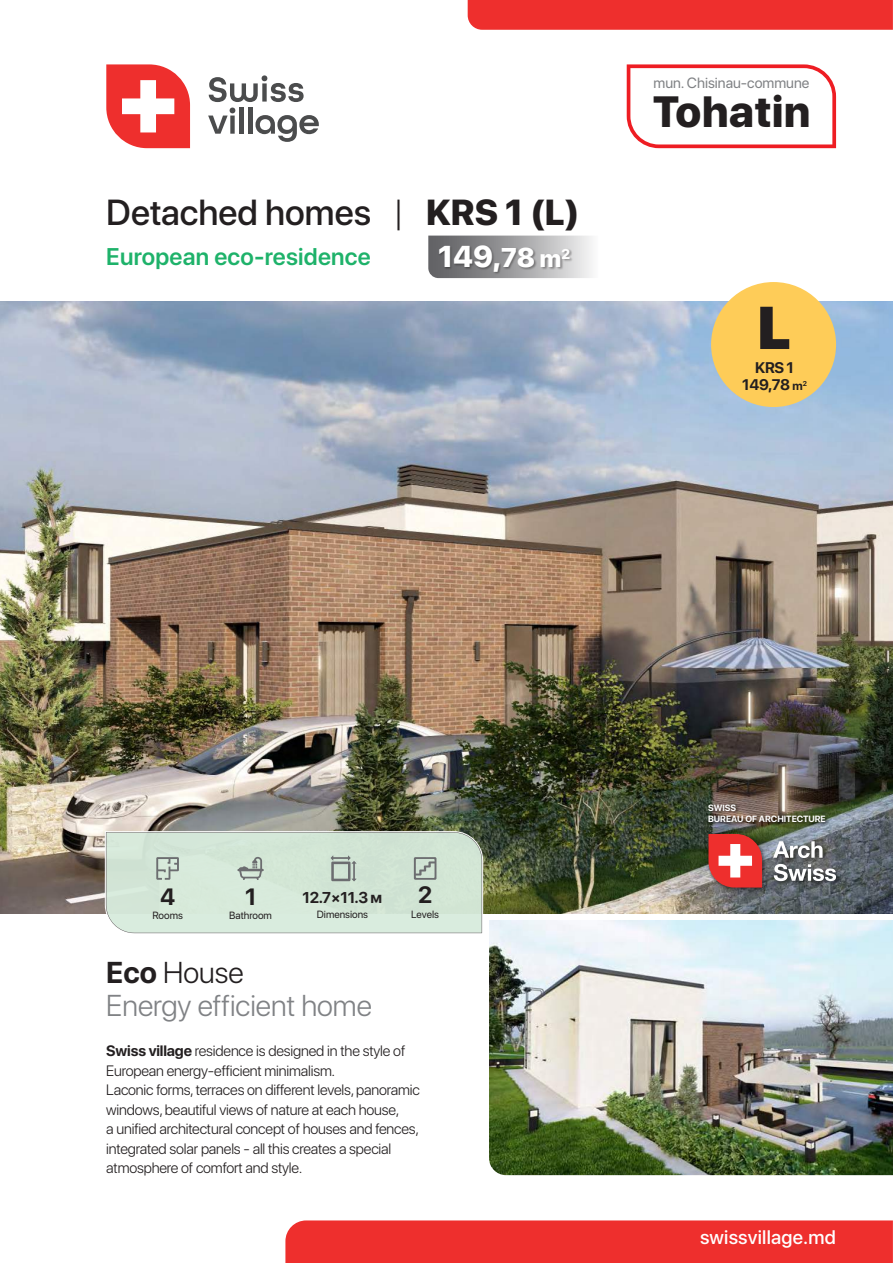
<style>
.page{position:relative;width:893px;height:1263px;background:#fff}
.page>*{position:absolute;margin:0;border:0;box-sizing:border-box;transform-origin:0 0}
.t1{font:900 60px "SF Pro Display";color:#231f20}
.t2{font:800 43.5px "SF Pro Display";letter-spacing:.015em;color:#231f20}
.t3{font:500 36px "SF Pro Display";color:#231f20}
.t4{font:300 30px/33px "SF Pro Display";color:#808285}
.t5{font:800 30px "SF Pro Display";color:#fff}
.t6{font:600 24px "SF Pro Display";letter-spacing:.01em;color:#1eb26a}
.t7{font:700 23.4px "SF Pro Display";color:#231f20}
.t8{font:500 19.5px "SF Pro Display";letter-spacing:.01em;color:#fff}
.t9{font:700 15.6px "SF Pro Display";color:#231f20}
.t10{font:700 15.3px/17.1px "SF Pro Display";letter-spacing:-.02em;color:#231f20;text-align:center}
.t11{font:300 15px/19.5px "SF Pro Display";letter-spacing:-.01em;color:#231f20}
.t12{font:14.7px "SF Pro Display";color:#808285}
.t13{font:10.35px "SF Pro Display";color:#231f20}
.t14{font:700 9px/10.8px "SF Pro Display";color:#fff}
.s1{font-weight:300}
.s2{font-weight:800}
.s3{font-size:27px}
.s4{font-size:24px}
.s5{font-size:12px}
.s6{font-weight:700;color:#231f20}
.s7{color:#231f20}
.s8{font-weight:700}
</style>
<div class="page">
<img style="left:0;top:301px;width:893px;height:613px">
<div style="left:711px;top:282px;width:125px;height:125px;background:#fecc58;border-radius:50%"></div>
<svg style="left:428px;top:236px;width:164px;height:42px"></svg>
<img style="left:436px;top:235px;width:138px;height:44px">
<svg style="left:105px;top:831px;width:378px;height:103px;background:#d1e2d4"></svg>
<div style="left:468px;top:0;width:425px;height:30px;background:#ee2f2d"></div>
<div style="left:285px;top:1220px;width:608px;height:43px;background:#ee2f2d"></div>
<svg style="left:209px;top:75px;width:95px;height:27px"></svg>
<svg style="left:208px;top:108px;width:27px;height:26px"></svg>
<div style="left:239px;top:108px;width:5px;height:26px;background:#4b4c4d"></div>
<hr style="left:248px;top:108px;width:4px;height:26px;background:#4b4c4d">
<svg style="left:255px;top:115px;width:64px;height:27px"></svg>
<svg style="left:106px;top:64px;width:84px;height:84px"></svg>
<svg style="left:627px;top:64px;width:209px;height:84px"></svg>
<img style="left:705px;top:830px;width:138px;height:65px">
<svg style="left:773px;top:841px;width:49px;height:17px"></svg>
<svg style="left:774px;top:864px;width:62px;height:17px"></svg>
<svg style="left:708px;top:834px;width:54px;height:53px"></svg>
<img style="left:705px;top:800px;width:127px;height:30px">
<img style="left:489px;top:920px;width:404px;height:255px">
<h3 class="t3" style="left:106px;top:187px;width:475px">Detached homes <span class="s1">|</span> <span class="s2">KRS 1 (L)</span></h3>
<h3 class="t5" style="left:438px;top:235px;width:134px">149,<span class="s3">78</span> <span class="s4">m</span><sup>2</sup></h3>
<h3 class="t6" style="left:106px;top:239px;width:266px">European eco-residence</h3>
<p class="t12" style="left:653px;top:73px;width:157px">mun. Chisinau-commune</p>
<h2 class="t2" style="left:653px;top:80px;width:159px">Tohatin</h2>
<h1 class="t1" style="left:757px;top:284px;width:35px">L</h1>
<p class="t10" style="left:742px;top:359px;width:66px">KRS 1<br>149,78 <span class="s5">m</span><sup>2</sup></p>
<h3 class="t7" style="left:160px;top:880px;width:17px">4</h3>
<p class="t13" style="left:152px;top:908px;width:32px">Rooms</p>
<h3 class="t7" style="left:245px;top:880px;width:13px">1</h3>
<p class="t13" style="left:229px;top:908px;width:44px">Bathroom</p>
<p class="t9" style="left:303px;top:887px;width:81px">12.7×11.3 м</p>
<p class="t13" style="left:317px;top:907px;width:53px">Dimensions</p>
<h3 class="t7" style="left:418px;top:878px;width:16px">2</h3>
<p class="t13" style="left:411px;top:907px;width:29px">Levels</p>
<h3 class="t4" style="left:106px;top:954px;width:267px"><span class="s6">Eco</span> <span class="s7">House<br></span>Energy efficient home</h3>
<p class="t11" style="left:106px;top:1040px;width:315px"><span class="s8">Swiss village</span> residence is designed in the style of European energy-efficient minimalism.<br>Laconic forms, terraces on different levels, panoramic windows, beautiful views of nature at each house,<br>a unified architectural concept of houses and fences, integrated solar panels - all this creates a special atmosphere of comfort and style.</p>
<p class="t14" style="left:708px;top:802px;width:119px">SWISS<br>BUREAU OF ARCHITECTURE</p>
<h3 class="t8" style="left:700px;top:1223px;width:137px">swissvillage.md</h3>
</div>
